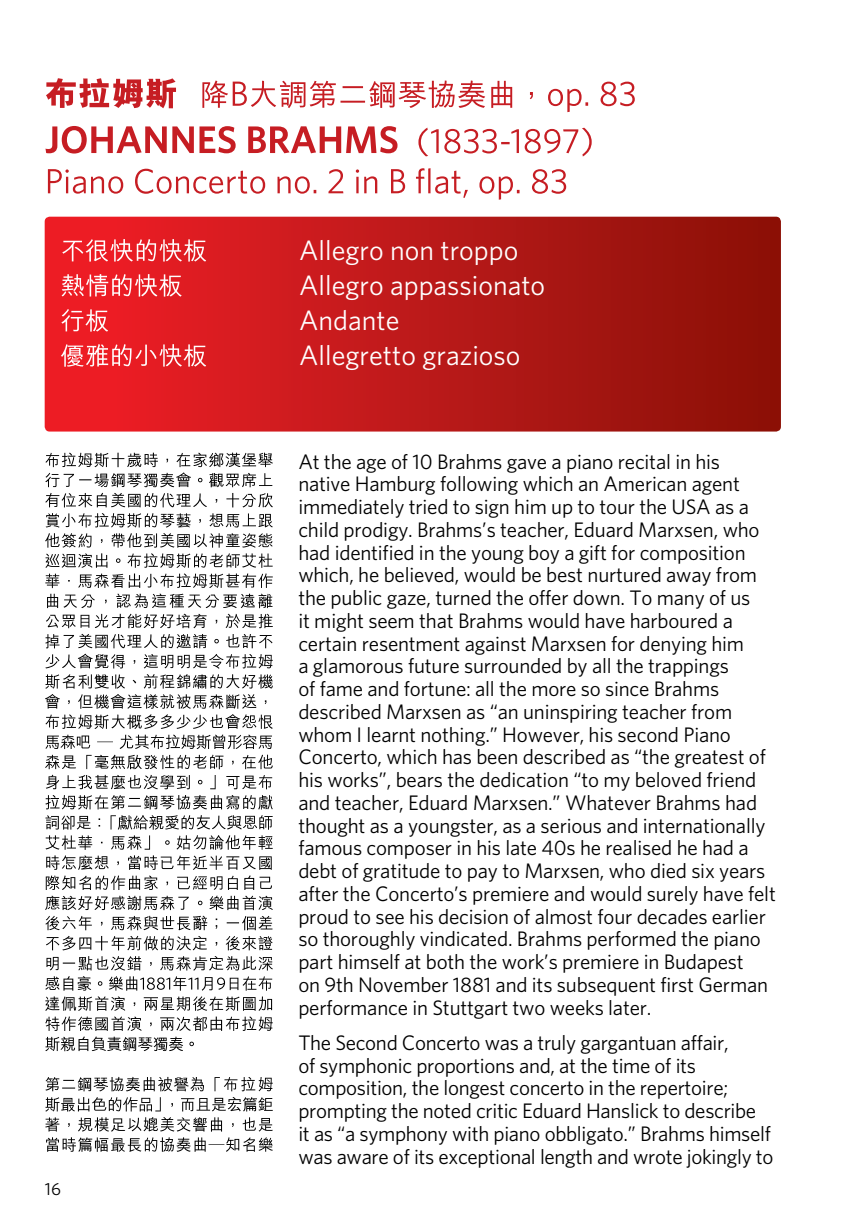
<style>
.page{position:relative;width:844px;height:1226px;background:#fff}
.page>*{position:absolute;margin:0;border:0;box-sizing:border-box;transform-origin:0 0}
.t1{font:28px/35px "Whitney";color:#fff}
.t2{font:21px/22.8px "Whitney";letter-spacing:-.01em;color:#000}
.t3{font:17.5px "Whitney";color:#000}
</style>
<div class="page">
<svg style="left:45px;top:217px;width:735px;height:214px;background:#ba1717"></svg>
<svg style="left:46px;top:1137px;width:227px;height:14px"></svg>
<svg style="left:45px;top:1076px;width:228px;height:55px"></svg>
<svg style="left:45px;top:1036px;width:149px;height:15px"></svg>
<svg style="left:45px;top:1016px;width:228px;height:14px"></svg>
<svg style="left:45px;top:996px;width:227px;height:14px"></svg>
<svg style="left:45px;top:875px;width:228px;height:115px"></svg>
<svg style="left:46px;top:855px;width:226px;height:14px"></svg>
<svg style="left:45px;top:835px;width:227px;height:14px"></svg>
<svg style="left:45px;top:714px;width:228px;height:115px"></svg>
<svg style="left:45px;top:694px;width:221px;height:14px"></svg>
<svg style="left:45px;top:674px;width:228px;height:14px"></svg>
<svg style="left:45px;top:553px;width:228px;height:115px"></svg>
<svg style="left:45px;top:533px;width:227px;height:14px"></svg>
<svg style="left:46px;top:513px;width:227px;height:14px"></svg>
<svg style="left:45px;top:452px;width:228px;height:55px"></svg>
<svg style="left:48px;top:168px;width:518px;height:32px"></svg>
<svg style="left:45px;top:126px;width:546px;height:30px"></svg>
<svg style="left:46px;top:78px;width:588px;height:34px"></svg>
<svg style="left:61px;top:344px;width:145px;height:23px;background:#ed5b60"></svg>
<svg style="left:61px;top:309px;width:47px;height:22px"></svg>
<svg style="left:62px;top:274px;width:120px;height:22px;background:#ef6267"></svg>
<svg style="left:62px;top:239px;width:144px;height:22px;background:#ed595f"></svg>
<p class="t3" style="left:45px;top:1178px;width:18px">16</p>
<h1 class="t1" style="left:299px;top:232px;width:247px">Allegro non troppo<br>Allegro appassionato<br>Andante<br>Allegretto grazioso</h1>
<p class="t2" style="left:298px;top:449px;width:479px">At the age of 10 Brahms gave a piano recital in his native Hamburg following which an American agent immediately tried to sign him up to tour the USA as a child prodigy. Brahms’s teacher, Eduard Marxsen, who had identified in the young boy a gift for composition which, he believed, would be best nurtured away from the public gaze, turned the offer down. To many of us<br>it might seem that Brahms would have harboured a certain resentment against Marxsen for denying him<br>a glamorous future surrounded by all the trappings<br>of fame and fortune: all the more so since Brahms described Marxsen as “an uninspiring teacher from whom I learnt nothing.” However, his second Piano Concerto, which has been described as “the greatest of his works”, bears the dedication “to my beloved friend and teacher, Eduard Marxsen.” Whatever Brahms had thought as a youngster, as a serious and internationally famous composer in his late 40s he realised he had a debt of gratitude to pay to Marxsen, who died six years after the Concerto’s premiere and would surely have felt proud to see his decision of almost four decades earlier so thoroughly vindicated. Brahms performed the piano part himself at both the work’s premiere in Budapest<br>on 9th November 1881 and its subsequent first German performance in Stuttgart two weeks later.</p>
<p class="t2" style="left:298px;top:1030px;width:476px">The Second Concerto was a truly gargantuan affair,<br>of symphonic proportions and, at the time of its composition, the longest concerto in the repertoire; prompting the noted critic Eduard Hanslick to describe<br>it as “a symphony with piano obbligato.” Brahms himself was aware of its exceptional length and wrote jokingly to</p>
</div>
